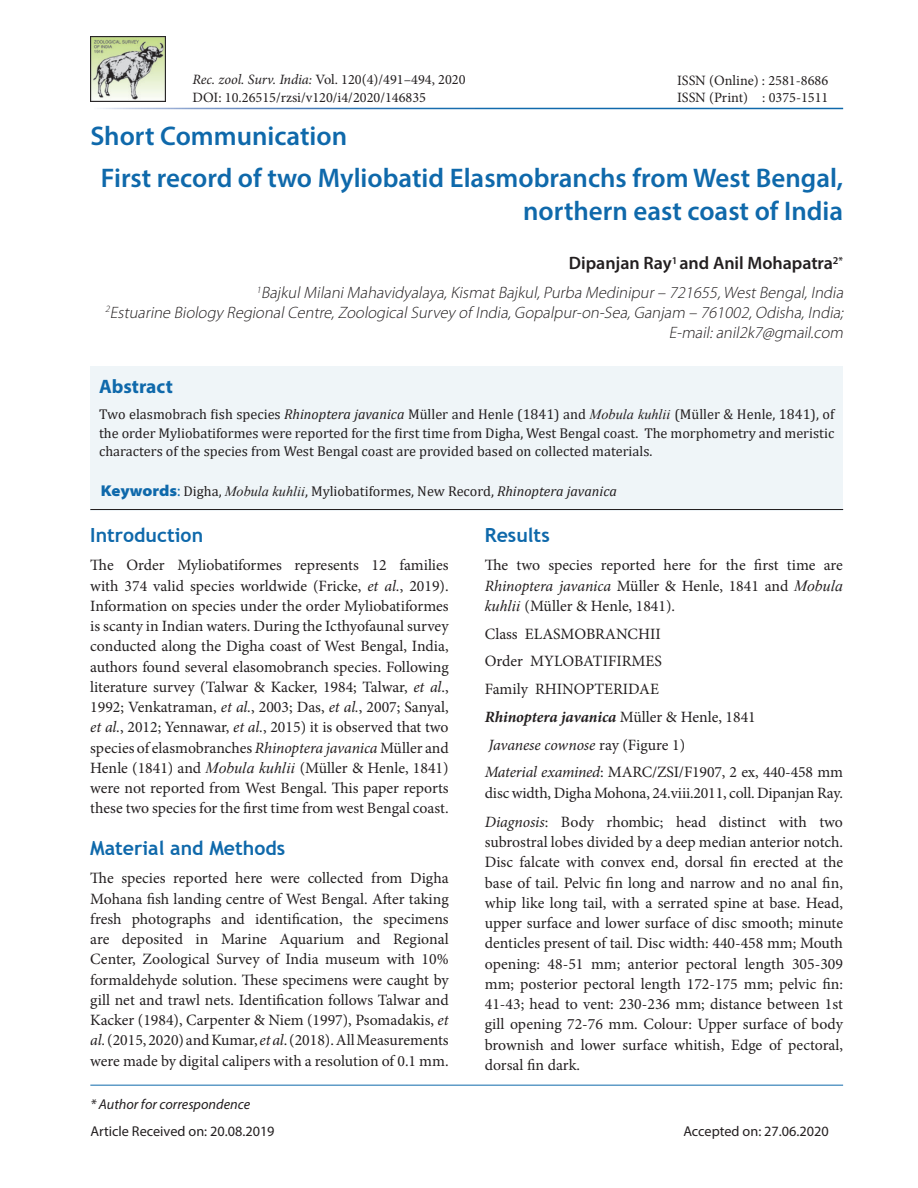
<style>
.page{position:relative;width:918px;height:1188px;background:#fff}
.page>*{position:absolute;margin:0;border:0;box-sizing:border-box;transform-origin:0 0}
.AT{font:600 27px/33px "Myriad Pro";color:#0f69ab;text-align:right}
.t1{font:700 19.5px "Trebuchet MS";color:#0f69ab}
.Abstract_Header{font:700 19.5px "Myriad Pro";color:#0f69ab}
.Authors{font:600 18px "Myriad Pro";color:#231f20}
.Author_Affiliations{font:italic 300 16.5px/19.8px "Myriad Pro";color:#231f20;text-align:right}
.TX{font:15.75px/20.2px "Minion Pro";letter-spacing:-.005em;color:#231f20;text-align:justify}
.TX-2{font:italic 700 15.75px "Minion Pro";letter-spacing:-.005em;color:#231f20}
.TX-3{font:italic 15.75px "Minion Pro";letter-spacing:-.005em;color:#231f20}
.Abstract_Body{font:14.25px/18.8px "Cambria";color:#231f20;text-align:justify}
.t2{font:14.25px/17.1px "Minion Pro";color:#231f20}
.KeywordText{font:14.25px "Cambria";color:#231f20}
.t3{font:14.25px "Myriad Pro";color:#231f20}
.t4{font:italic 14.25px "Myriad Pro";color:#231f20}
.s1{font-style:italic}
.s2{font-family:"Times New Roman";font-style:italic}
.s3{font-family:"Myriad Pro";font-weight:900;font-stretch:semi-expanded;font-size:15.75px;color:#0f69ab}
.s4{font-family:"Myriad Pro";font-size:15.75px;color:#0f69ab}
.s5{font-weight:400;font-style:normal}
.s6{font-style:normal}
</style>
<div class="page">
<img style="left:90px;top:36px;width:76px;height:65px">
<hr style="left:90px;top:1085px;width:753px;height:1px;background:#0f69ab">
<div style="left:90px;top:366px;width:753px;height:145px;background:#eff5f8"></div>
<hr style="left:90px;top:509px;width:753px;height:1px;background:#231f20">
<p class="t2" style="left:192px;top:71px;width:275px"><span class="s1">Rec. zool. Surv. India:</span> Vol. 120(4)/491–494, 2020<br>DOI: 10.26515/rzsi/v120/i4/2020/146835</p>
<p class="t2" style="left:677px;top:72px;width:153px">ISSN (Online) : 2581-8686<br>ISSN (Print) : 0375-1511</p>
<p class="AT" style="left:90px;top:119px;width:258px">Short Communication</p>
<p class="AT" style="left:101px;top:161px;width:744px">First record of two Myliobatid Elasmobranchs from West Bengal, northern east coast of India</p>
<p class="Authors" style="left:569px;top:252px;width:276px">Dipanjan Ray<sup>1</sup> and Anil Mohapatra<sup>2*</sup></p>
<p class="Author_Affiliations" style="left:105px;top:283px;width:743px"><sup>1</sup>Baj kulMilaniMahavidyalaya,KismatBaj kul,Purba Medinipur– 721655,WestBengal,India<br><sup>2</sup>Estuarine Biology RegionalCentre,ZoologicalSurvey of India,Gopalpur-on-Sea,Ganjam – 761002,Odisha,India;<br>E-mail:anil2k7@gmail.com</p>
<p class="Abstract_Header" style="left:99px;top:373px;width:75px">Abstract</p>
<p class="Abstract_Body" style="left:99px;top:405px;width:737px">Two elasmobrach fish species <span class="s1">Rhinoptera javanica</span> Müller and Henle (1841) and <span class="s2">Mobula kuhlii</span> (Müller &amp; Henle, 1841), of the order Myliobatiformes were reported for the first time from Digha, West Bengal coast. The morphometry and meristic characters of the species from West Bengal coast are provided based on collected materials.</p>
<p class="KeywordText" style="left:101px;top:482px;width:518px"><span class="s3">Keywords</span><span class="s4">:</span> Digha, <span class="s2">Mobula kuhlii</span>, Myliobatiformes, New Record, <span class="s1">Rhinoptera javanica</span></p>
<h1 class="t1" style="left:90px;top:522px;width:114px">Introduction</h1>
<p class="TX" style="left:90px;top:555px;width:360px">The Order Myliobatiformes represents 12 families with 374 valid species worldwide (Fricke, <span class="s1">et al.</span>, 2019).<br>Information on species under the order Myliobatiformes is scanty in Indian waters. During the Icthyofaunal survey conducted along the Digha coast of West Bengal, India, authors found several elasomobranch species. Following literature survey (Talwar &amp; Kacker, 1984; Talwar, <span class="s1">et al</span>., 1992; Venkatraman, <span class="s1">et al.</span>, 2003; Das, <span class="s1">et al.</span>, 2007; Sanyal, <span class="s1">et al.</span>, 2012; Yennawar, <span class="s1">et al.</span>, 2015) it is observed that two species of elasmobranches <span class="s1">Rhinoptera javanica</span> Müller and Henle (1841) and <span class="s2">Mobula kuhlii</span> (Müller &amp; Henle, 1841) were not reported from West Bengal. This paper reports these two species for the first time from west Bengal coast.</p>
<h1 class="t1" style="left:90px;top:836px;width:196px">Material and Methods</h1>
<p class="TX" style="left:90px;top:868px;width:360px">The species reported here were collected from Digha Mohana fish landing centre of West Bengal. After taking fresh photographs and identification, the specimens are deposited in Marine Aquarium and Regional Center, Zoological Survey of India museum with 10% formaldehyde solution. These specimens were caught by gill net and trawl nets. Identification follows Talwar and Kacker (1984), Carpenter &amp; Niem (1997), Psomadakis, <span class="s1">et al.</span> (2015, 2020) and Kumar, <span class="s1">et al</span>. (2018). All Measurements were made by digital calipers with a resolution of 0.1 mm.</p>
<p class="t4" style="left:90px;top:1095px;width:161px">* Author for correspondence</p>
<h1 class="t1" style="left:485px;top:522px;width:66px">Results</h1>
<p class="TX" style="left:485px;top:555px;width:360px">The two species reported here for the first time are <span class="s1">Rhinoptera javanica</span> Müller &amp; Henle, 1841 and <span class="s2">Mobula kuhlii</span> (Müller &amp; Henle, 1841).</p>
<p class="TX" style="left:485px;top:623px;width:178px">Class ELASMOBRANCHII</p>
<p class="TX" style="left:485px;top:651px;width:179px">Order MYLOBATIFIRMES</p>
<p class="TX" style="left:485px;top:679px;width:176px">Family RHINOPTERIDAE</p>
<p class="TX-2" style="left:485px;top:706px;width:272px">Rhinoptera javanica <span class="s5">Müller &amp; Henle, 1841</span></p>
<p class="TX-3" style="left:488px;top:734px;width:198px">Javanese cownose <span class="s6">ray (Figure 1)</span></p>
<p class="TX" style="left:485px;top:762px;width:360px"><span class="s1">Material examined</span>: MARC/ZSI/F1907, 2 ex, 440-458 mm disc width, Digha Mohona, 24.viii.2011, coll. Dipanjan Ray.</p>
<p class="TX" style="left:485px;top:812px;width:360px"><span class="s1">Diagnosis</span>: Body rhombic; head distinct with two subrostral lobes divided by a deep median anterior notch.<br>Disc falcate with convex end, dorsal fin erected at the base of tail. Pelvic fin long and narrow and no anal fin, whip like long tail, with a serrated spine at base. Head, upper surface and lower surface of disc smooth; minute denticles present of tail. Disc width: 440-458 mm; Mouth opening: 48-51 mm; anterior pectoral length 305-309 mm; posterior pectoral length 172-175 mm; pelvic fin:<br>41-43; head to vent: 230-236 mm; distance between 1st gill opening 72-76 mm. Colour: Upper surface of body brownish and lower surface whitish, Edge of pectoral, dorsal fin dark.</p>
<p class="t3" style="left:90px;top:1123px;width:186px">Article Received on: 20.08.2019</p>
<p class="t3" style="left:683px;top:1123px;width:147px">Accepted on: 27.06.2020</p>
</div>
